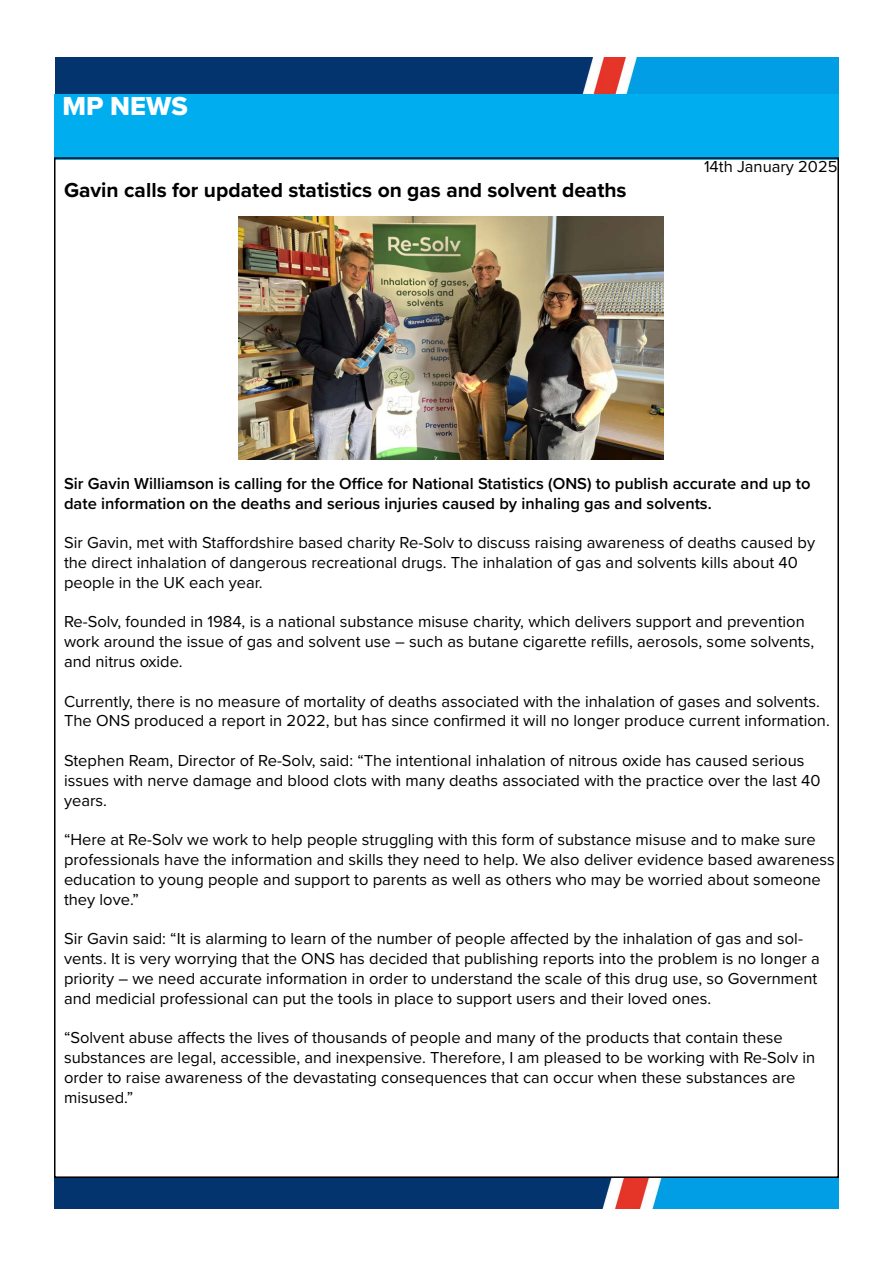
<style>
.page{position:relative;width:893px;height:1263px;background:#fff}
.page>*{position:absolute;margin:0;border:0;box-sizing:border-box;transform-origin:0 0}
.t1{font:27px "Proxima Nova Extrabld";color:#fff}
.t2{font:700 21px "Proxima Nova";color:#000}
.t3{font:16.5px/19.8px "Proxima Nova";color:#000}
.t4{font:600 16.5px/19.8px "Proxima Nova";color:#000}
</style>
<div class="page">
<img style="left:56px;top:57px;width:783px;height:37px">
<img style="left:54px;top:1178px;width:784px;height:31px">
<div style="left:54px;top:94px;width:785px;height:65px;background:#00aeef"></div>
<img style="left:238px;top:217px;width:425px;height:242px">
<h1 class="t1" style="left:62px;top:86px;width:127px">MP NEWS</h1>
<p class="t2" style="left:64px;top:174px;width:564px">Gavin calls for updated statistics on gas and solvent deaths</p>
<p class="t3" style="left:704px;top:156px;width:135px">14th January 2025</p>
<p class="t4" style="left:64px;top:473px;width:748px">Sir Gavin Williamson is calling for the Office for National Statistics (ONS) to publish accurate and up to date information on the deaths and serious injuries caused by inhaling gas and solvents.</p>
<p class="t3" style="left:64px;top:532px;width:753px">Sir Gavin, met with Staffordshire based charity Re-Solv to discuss raising awareness of deaths caused by the direct inhalation of dangerous recreational drugs. The inhalation of gas and solvents kills about 40 people in the UK each year.</p>
<p class="t3" style="left:64px;top:611px;width:752px">Re-Solv, founded in 1984, is a national substance misuse charity, which delivers support and prevention work around the issue of gas and solvent use – such as butane cigarette refills, aerosols, some solvents, and nitrus oxide.</p>
<p class="t3" style="left:64px;top:690px;width:767px">Currently, there is no measure of mortality of deaths associated with the inhalation of gases and solvents.<br>The ONS produced a report in 2022, but has since confirmed it will no longer produce current information.</p>
<p class="t3" style="left:64px;top:750px;width:758px">Stephen Ream, Director of Re-Solv, said: “The intentional inhalation of nitrous oxide has caused serious issues with nerve damage and blood clots with many deaths associated with the practice over the last 40 years.</p>
<p class="t3" style="left:64px;top:829px;width:772px">“Here at Re-Solv we work to help people struggling with this form of substance misuse and to make sure professionals have the information and skills they need to help. We also deliver evidence based awareness education to young people and support to parents as well as others who may be worried about someone they love.”</p>
<p class="t3" style="left:64px;top:928px;width:757px">Sir Gavin said: “It is alarming to learn of the number of people affected by the inhalation of gas and sol&shy;vents. It is very worrying that the ONS has decided that publishing reports into the problem is no longer a priority – we need accurate information in order to understand the scale of this drug use, so Government and medicial professional can put the tools in place to support users and their loved ones.</p>
<p class="t3" style="left:64px;top:1027px;width:753px">“Solvent abuse affects the lives of thousands of people and many of the products that contain these substances are legal, accessible, and inexpensive. Therefore, I am pleased to be working with Re-Solv in order to raise awareness of the devastating consequences that can occur when these substances are misused.”</p>
</div>
